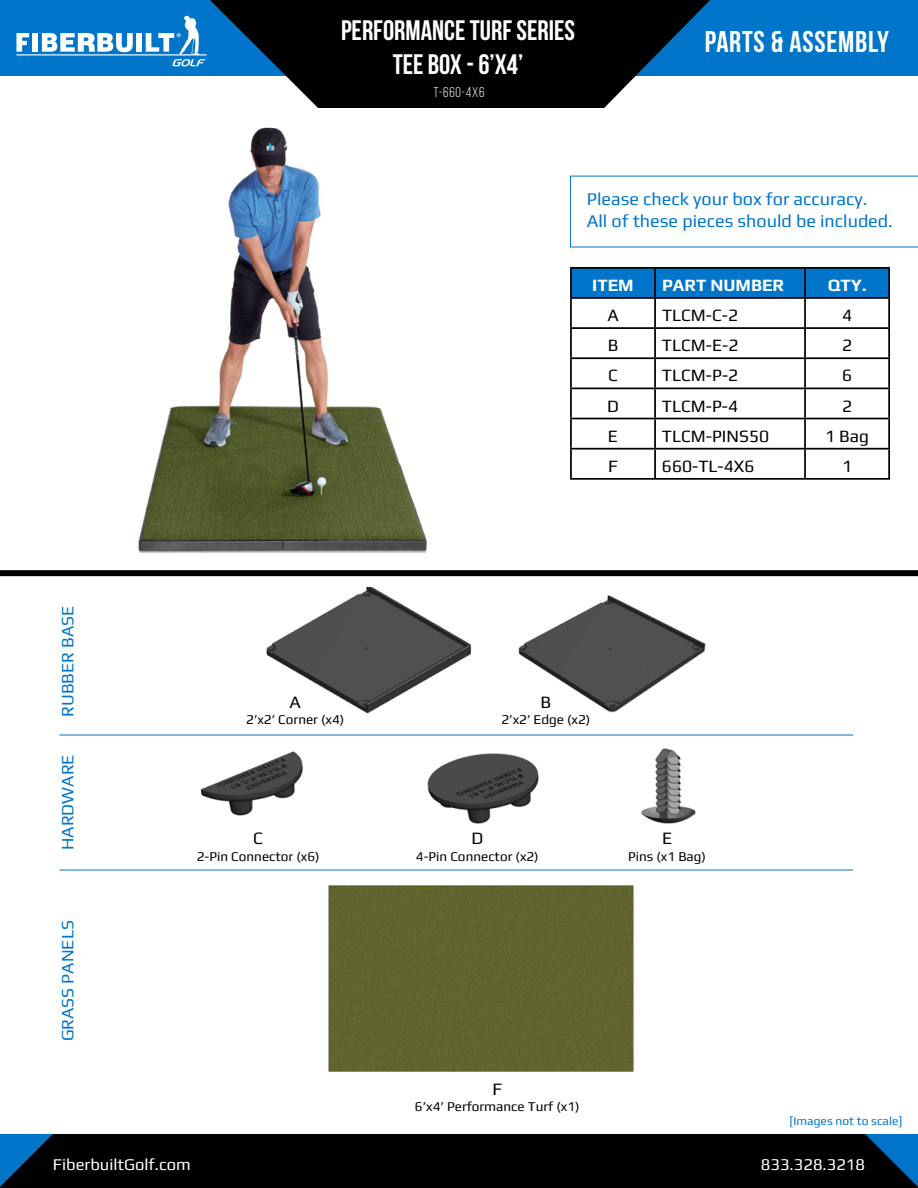
<style>
.page{position:relative;width:918px;height:1188px;background:#fff}
.page>*{position:absolute;margin:0;border:0;box-sizing:border-box;transform-origin:0 0}
.t1{font:30px "Bebas Neue";letter-spacing:.025em;color:#fff}
.t2{font:28.2px/33.8px "Bebas Neue";color:#fff;text-align:center}
.t3{font:18px/21.6px "Play";color:#0075c9}
.t4{font:17.55px "Play";color:#0075c9}
.t5{font:17.55px "Play";color:#000}
.t6{font:17.4px "Play";color:#000}
.t7{font:700 17.4px "Play";color:#fff}
.t8{font:16.5px "Play";color:#fff}
.t9{font:14.1px "Bebas Neue";letter-spacing:.05em;color:#fff}
.t10{font:13.5px "Play";color:#000}
.t11{font:12px "Play";color:#0075c9}
</style>
<div class="page">
<div style="left:0;top:0;width:918px;height:76px;background:#0075c9"></div>
<svg style="left:210px;top:0;width:500px;height:108px;fill:#000"></svg>
<div style="left:0;top:1134px;width:918px;height:54px;background:#000"></div>
<svg style="left:16px;top:16px;width:191px;height:50px"></svg>
<svg style="left:865px;top:1134px;width:53px;height:53px"></svg>
<svg style="left:1px;top:1134px;width:52px;height:52px"></svg>
<hr style="left:0;top:581px;width:1px;height:607px;background:#0075c9">
<svg style="left:570px;top:176px;width:348px;height:71px"></svg>
<hr style="left:60px;top:735px;width:793px;height:1px;background:#0075c9">
<div style="left:0;top:570px;width:918px;height:6px;background:#000"></div>
<hr style="left:60px;top:870px;width:793px;height:1px;background:#0075c9">
<img style="left:138px;top:127px;width:289px;height:426px">
<div style="left:572px;top:269px;width:316px;height:28px;background:#0075c9"></div>
<hr style="left:570px;top:267px;width:85px;height:2px;background:#000">
<hr style="left:570px;top:269px;width:2px;height:28px;background:#000">
<hr style="left:655px;top:267px;width:150px;height:2px;background:#000">
<hr style="left:654px;top:269px;width:2px;height:28px;background:#000">
<hr style="left:805px;top:267px;width:85px;height:2px;background:#000">
<hr style="left:804px;top:269px;width:2px;height:28px;background:#000">
<hr style="left:888px;top:269px;width:2px;height:28px;background:#000">
<hr style="left:570px;top:297px;width:85px;height:2px;background:#000">
<hr style="left:570px;top:299px;width:2px;height:28px;background:#000">
<hr style="left:655px;top:297px;width:150px;height:2px;background:#000">
<hr style="left:654px;top:299px;width:2px;height:28px;background:#000">
<hr style="left:805px;top:297px;width:85px;height:2px;background:#000">
<hr style="left:804px;top:299px;width:2px;height:28px;background:#000">
<hr style="left:888px;top:299px;width:2px;height:28px;background:#000">
<hr style="left:570px;top:327px;width:85px;height:2px;background:#000">
<hr style="left:570px;top:329px;width:2px;height:28px;background:#000">
<hr style="left:655px;top:327px;width:150px;height:2px;background:#000">
<hr style="left:654px;top:329px;width:2px;height:28px;background:#000">
<hr style="left:805px;top:327px;width:85px;height:2px;background:#000">
<hr style="left:804px;top:329px;width:2px;height:28px;background:#000">
<hr style="left:888px;top:329px;width:2px;height:28px;background:#000">
<hr style="left:570px;top:357px;width:85px;height:2px;background:#000">
<hr style="left:570px;top:359px;width:2px;height:29px;background:#000">
<hr style="left:655px;top:357px;width:150px;height:2px;background:#000">
<hr style="left:654px;top:359px;width:2px;height:29px;background:#000">
<hr style="left:805px;top:357px;width:85px;height:2px;background:#000">
<hr style="left:804px;top:359px;width:2px;height:29px;background:#000">
<hr style="left:888px;top:359px;width:2px;height:29px;background:#000">
<hr style="left:570px;top:388px;width:85px;height:1px;background:#000">
<hr style="left:570px;top:389px;width:2px;height:29px;background:#000">
<hr style="left:655px;top:388px;width:150px;height:1px;background:#000">
<hr style="left:654px;top:389px;width:2px;height:29px;background:#000">
<hr style="left:805px;top:388px;width:85px;height:1px;background:#000">
<hr style="left:804px;top:389px;width:2px;height:29px;background:#000">
<hr style="left:888px;top:389px;width:2px;height:29px;background:#000">
<hr style="left:570px;top:418px;width:85px;height:1px;background:#000">
<hr style="left:570px;top:419px;width:2px;height:29px;background:#000">
<hr style="left:655px;top:418px;width:150px;height:1px;background:#000">
<hr style="left:654px;top:419px;width:2px;height:29px;background:#000">
<hr style="left:805px;top:418px;width:85px;height:1px;background:#000">
<hr style="left:804px;top:419px;width:2px;height:29px;background:#000">
<hr style="left:888px;top:419px;width:2px;height:29px;background:#000">
<hr style="left:570px;top:448px;width:85px;height:2px;background:#000">
<hr style="left:570px;top:450px;width:2px;height:28px;background:#000">
<hr style="left:655px;top:448px;width:150px;height:2px;background:#000">
<hr style="left:654px;top:450px;width:2px;height:28px;background:#000">
<hr style="left:805px;top:448px;width:85px;height:2px;background:#000">
<hr style="left:804px;top:450px;width:2px;height:28px;background:#000">
<hr style="left:888px;top:450px;width:2px;height:28px;background:#000">
<hr style="left:570px;top:478px;width:85px;height:2px;background:#000">
<hr style="left:655px;top:478px;width:150px;height:2px;background:#000">
<hr style="left:805px;top:478px;width:85px;height:2px;background:#000">
<img style="left:518px;top:595px;width:188px;height:118px">
<img style="left:266px;top:588px;width:205px;height:126px">
<img style="left:641px;top:748px;width:55px;height:76px">
<img style="left:427px;top:753px;width:112px;height:71px">
<img style="left:200px;top:751px;width:103px;height:65px">
<div style="left:328px;top:885px;width:306px;height:187px;background:#60652e"></div>
<p class="t4" style="left:57px;top:717px;width:113px;rotate:-90deg">RUBBER BASE</p>
<p class="t4" style="left:57px;top:850px;width:97px;rotate:-90deg">HARDWARE</p>
<p class="t4" style="left:57px;top:1041px;width:122px;rotate:-90deg">GRASS PANELS</p>
<h2 class="t2" style="left:341px;top:14px;width:235px">PERFORMANCE TURF SERIES<br>TEE BOX - 6’X4’</h2>
<p class="t9" style="left:433px;top:84px;width:53px">T-660-4X6</p>
<h1 class="t1" style="left:705px;top:25px;width:186px">PARTS &amp; ASSEMBLY</h1>
<h3 class="t3" style="left:587px;top:188px;width:308px">Please check your box for accuracy.<br>All of these pieces should be included.</h3>
<p class="t7" style="left:592px;top:275px;width:43px">ITEM</p>
<p class="t7" style="left:662px;top:275px;width:124px">PART NUMBER</p>
<p class="t7" style="left:828px;top:275px;width:40px">QTY.</p>
<p class="t6" style="left:607px;top:305px;width:13px">A</p>
<p class="t6" style="left:662px;top:305px;width:78px">TLCM-C-2</p>
<p class="t6" style="left:842px;top:305px;width:12px">4</p>
<p class="t6" style="left:608px;top:335px;width:12px">B</p>
<p class="t6" style="left:662px;top:335px;width:78px">TLCM-E-2</p>
<p class="t6" style="left:842px;top:335px;width:12px">2</p>
<p class="t6" style="left:608px;top:365px;width:11px">C</p>
<p class="t6" style="left:662px;top:365px;width:78px">TLCM-P-2</p>
<p class="t6" style="left:842px;top:365px;width:12px">6</p>
<p class="t6" style="left:607px;top:395px;width:13px">D</p>
<p class="t6" style="left:662px;top:395px;width:78px">TLCM-P-4</p>
<p class="t6" style="left:842px;top:395px;width:12px">2</p>
<p class="t6" style="left:608px;top:425px;width:12px">E</p>
<p class="t6" style="left:662px;top:425px;width:109px">TLCM-PINS50</p>
<p class="t6" style="left:825px;top:425px;width:45px">1 Bag</p>
<p class="t6" style="left:608px;top:456px;width:11px">F</p>
<p class="t6" style="left:662px;top:456px;width:94px">660-TL-4X6</p>
<p class="t6" style="left:842px;top:456px;width:12px">1</p>
<p class="t5" style="left:290px;top:691px;width:13px">A</p>
<p class="t10" style="left:246px;top:711px;width:100px">2’x2’ Corner (x4)</p>
<p class="t5" style="left:253px;top:828px;width:11px">C</p>
<p class="t10" style="left:197px;top:848px;width:124px">2-Pin Connector (x6)</p>
<p class="t5" style="left:541px;top:691px;width:12px">B</p>
<p class="t10" style="left:501px;top:711px;width:90px">2’x2’ Edge (x2)</p>
<p class="t5" style="left:471px;top:828px;width:13px">D</p>
<p class="t10" style="left:416px;top:848px;width:124px">4-Pin Connector (x2)</p>
<p class="t5" style="left:662px;top:828px;width:12px">E</p>
<p class="t10" style="left:628px;top:848px;width:79px">Pins (x1 Bag)</p>
<p class="t5" style="left:492px;top:1078px;width:11px">F</p>
<p class="t10" style="left:415px;top:1098px;width:166px">6’x4’ Performance Turf (x1)</p>
<p class="t11" style="left:790px;top:1114px;width:114px">[Images not to scale]</p>
<p class="t8" style="left:53px;top:1155px;width:139px">FiberbuiltGolf.com</p>
<p class="t8" style="left:761px;top:1155px;width:106px">833.328.3218</p>
</div>
